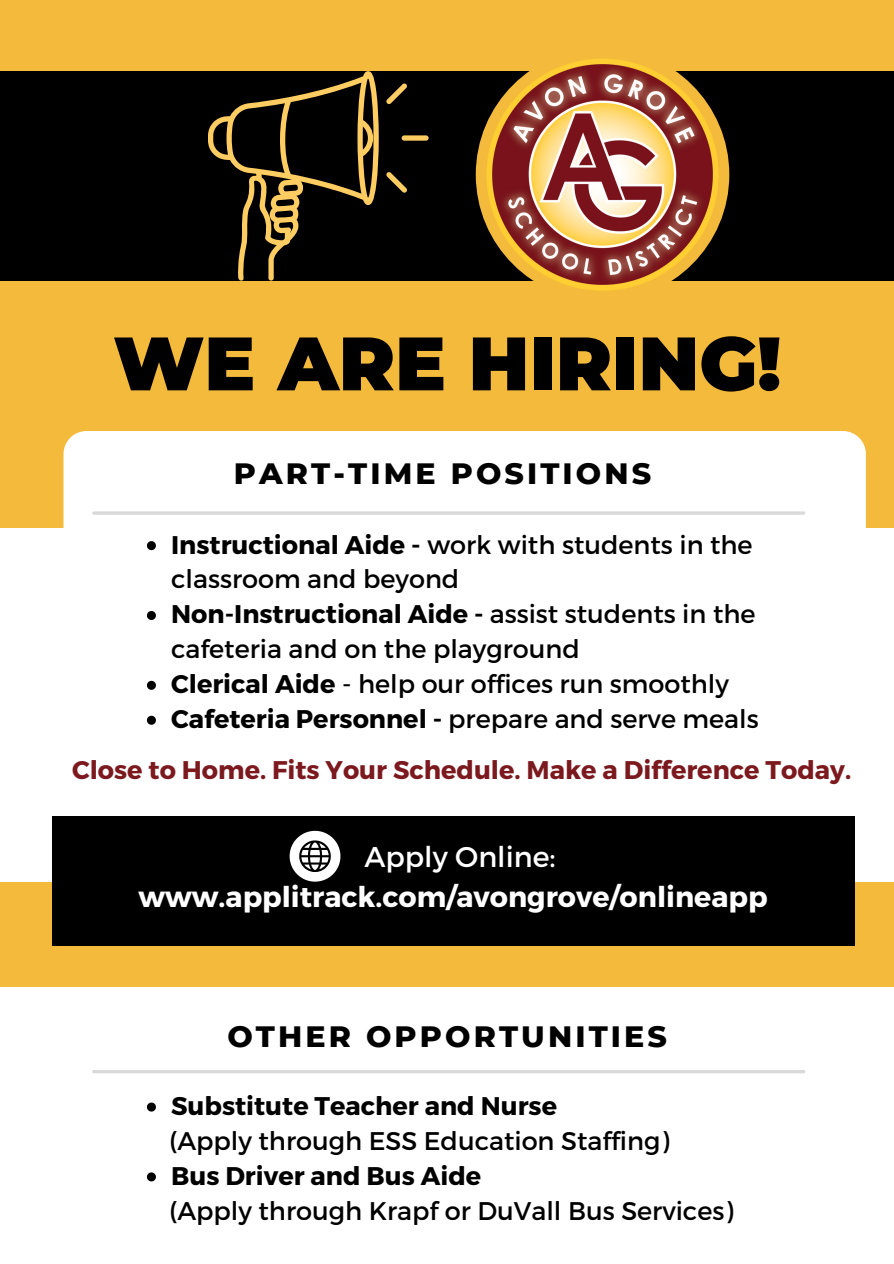
<style>
.page{position:relative;width:894px;height:1264px;background:#fff}
.page>*{position:absolute;margin:0;border:0;box-sizing:border-box;transform-origin:0 0}
.t1{font:900 75.45px "Montserrat";color:#000}
.t2{font:800 30px "Montserrat";letter-spacing:.105em;color:#000}
.t3{font:700 28.5px "Montserrat";color:#fff}
.t4{font:28.5px "Montserrat";color:#fff}
.t5{font:25.5px/35px "Montserrat";color:#000}
.t6{font:700 25.5px "Montserrat";color:#7b191e}
.t7{font:700 25.5px "Montserrat";color:#000}
.s1{font-weight:700}
</style>
<div class="page">
<div style="left:0;top:0;width:893px;height:1263px;background:#f4ba3c"></div>
<div style="left:0;top:528px;width:893px;height:353px;background:#fff"></div>
<div style="left:63px;top:431px;width:802px;height:121px;background:#fff;border-radius:23px"></div>
<div style="left:0;top:71px;width:893px;height:209px;background:#000"></div>
<div style="left:401px;top:135px;width:27px;height:6px;background:#ffcd61;border-radius:3px"></div>
<svg style="left:386px;top:83px;width:21px;height:21px"></svg>
<svg style="left:386px;top:172px;width:21px;height:21px"></svg>
<svg style="left:208px;top:71px;width:170px;height:209px"></svg>
<div style="left:52px;top:816px;width:802px;height:130px;background:#000"></div>
<svg style="left:289px;top:830px;width:51px;height:51px"></svg>
<hr style="left:94px;top:511px;width:709px;height:4px;background:#d9d9d9">
<div style="left:475px;top:48px;width:254px;height:253px;background:#f4ba3c;border-radius:50%"></div>
<img style="left:486px;top:59px;width:232px;height:232px;border-radius:50%">
<div style="left:0;top:987px;width:893px;height:276px;background:#fff"></div>
<hr style="left:94px;top:1070px;width:709px;height:3px;background:#d9d9d9">
<svg style="left:147px;top:1102px;width:9px;height:9px"></svg>
<svg style="left:147px;top:1172px;width:9px;height:9px"></svg>
<svg style="left:147px;top:541px;width:9px;height:9px"></svg>
<svg style="left:147px;top:611px;width:9px;height:9px"></svg>
<svg style="left:147px;top:680px;width:9px;height:10px"></svg>
<svg style="left:147px;top:715px;width:9px;height:9px"></svg>
<p class="t1" style="left:113px;top:317px;width:669px">WE ARE HIRING!</p>
<p class="t2" style="left:234px;top:454px;width:418px">PART-TIME POSITIONS</p>
<p class="t5" style="left:171px;top:525px;width:582px"><span class="s1">Instructional Aide -</span> work with students in the classroom and beyond</p>
<p class="t5" style="left:171px;top:595px;width:585px"><span class="s1">Non-Instructional Aide -</span> assist students in the cafeteria and on the playground</p>
<p class="t5" style="left:171px;top:665px;width:559px"><span class="s1">Clerical Aide</span> - help our offices run smoothly</p>
<p class="t5" style="left:171px;top:700px;width:589px"><span class="s1">Cafeteria Personnel -</span> prepare and serve meals</p>
<p class="t6" style="left:72px;top:753px;width:780px">Close to Home. Fits Your Schedule. Make a Difference Today.</p>
<p class="t4" style="left:364px;top:838px;width:192px">Apply Online:</p>
<p class="t3" style="left:138px;top:877px;width:630px">www.applitrack.com/avongrove/onlineapp</p>
<p class="t2" style="left:227px;top:1018px;width:441px">OTHER OPPORTUNITIES</p>
<p class="t7" style="left:171px;top:1089px;width:387px">Substitute Teacher and Nurse</p>
<p class="t5" style="left:169px;top:1121px;width:501px">(Apply through ESS Education Staffing)</p>
<p class="t7" style="left:171px;top:1159px;width:311px">Bus Driver and Bus Aide</p>
<p class="t5" style="left:169px;top:1191px;width:565px">(Apply through Krapf or DuVall Bus Services)</p>
</div>
